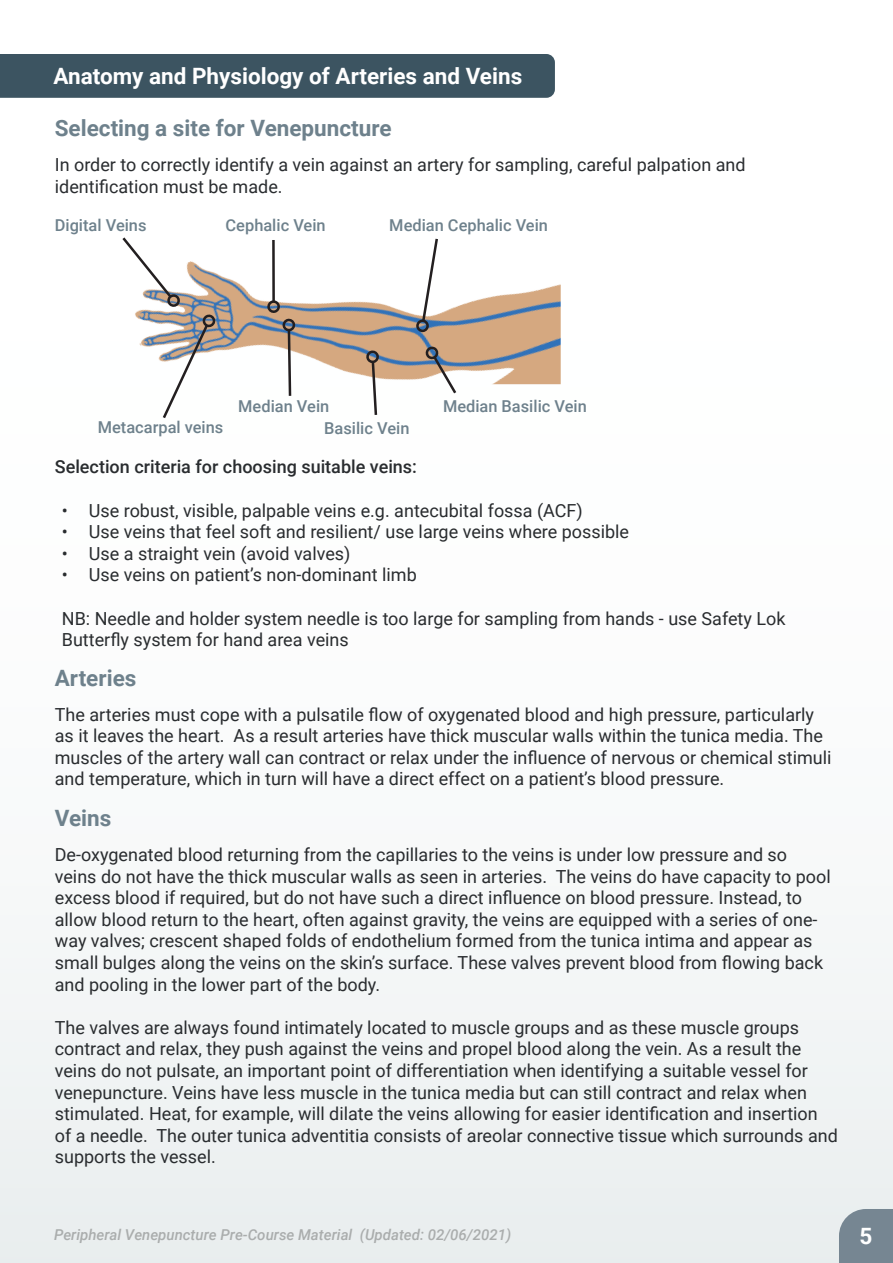
<style>
.page{position:relative;width:893px;height:1263px;background:#fff}
.page>*{position:absolute;margin:0;border:0;box-sizing:border-box;transform-origin:0 0}
.t1{font:700 22.5px "Roboto";color:#6e818c}
.t2{font:700 22.5px "Roboto";color:#fff}
.Para{font:18px/21.6px "Roboto";color:#292c2f}
.Para-2{font:500 18px "Roboto";color:#292c2f}
.para{font:500 16.35px "Roboto";color:#6e818c}
.t3{font:italic 500 15px "Roboto";color:#aaadad}
</style>
<div class="page">
<div style="left:839px;top:1209px;width:54px;height:54px;background:#768692"></div>
<div style="left:0;top:54px;width:555px;height:44px;background:#3c5461"></div>
<img style="left:217px;top:273px;width:344px;height:111px">
<svg style="left:122px;top:237px;width:95px;height:182px"></svg>
<hr style="left:272px;top:240px;width:3px;height:62px;background:#231f20">
<svg style="left:266px;top:298px;width:31px;height:98px"></svg>
<svg style="left:364px;top:348px;width:17px;height:67px"></svg>
<svg style="left:420px;top:238px;width:20px;height:86px"></svg>
<div style="left:416px;top:319px;width:13px;height:13px;border:3px solid #231f20;border-radius:50%"></div>
<svg style="left:423px;top:344px;width:36px;height:50px"></svg>
<p class="t2" style="left:54px;top:60px;width:470px">Anatomy and Physiology of Arteries and Veins</p>
<p class="t1" style="left:55px;top:112px;width:338px">Selecting a site for Venepuncture</p>
<p class="Para" style="left:55px;top:153px;width:692px">In order to correctly identify a vein against an artery for sampling, careful palpation and identification must be made.</p>
<p class="para" style="left:55px;top:214px;width:93px">Digital Veins</p>
<p class="para" style="left:226px;top:214px;width:102px">Cephalic Vein</p>
<p class="para" style="left:389px;top:214px;width:160px">Median Cephalic Vein</p>
<p class="para" style="left:98px;top:416px;width:127px">Metacarpal veins</p>
<p class="para" style="left:238px;top:394px;width:92px">Median Vein</p>
<p class="para" style="left:324px;top:416px;width:87px">Basilic Vein</p>
<p class="para" style="left:443px;top:394px;width:145px">Median Basilic Vein</p>
<p class="Para-2" style="left:55px;top:454px;width:364px">Selection criteria for choosing suitable veins:</p>
<p class="Para" style="left:62px;top:499px;width:522px">• Use robust, visible, palpable veins e.g. antecubital fossa (ACF)</p>
<p class="Para" style="left:62px;top:520px;width:569px">• Use veins that feel soft and resilient/ use large veins where possible</p>
<p class="Para" style="left:62px;top:542px;width:290px">• Use a straight vein (avoid valves)</p>
<p class="Para" style="left:62px;top:563px;width:356px">• Use veins on patient’s non-dominant limb</p>
<p class="Para" style="left:62px;top:607px;width:725px">NB: Needle and holder system needle is too large for sampling from hands - use Safety Lok<br>Butterfly system for hand area veins</p>
<p class="t1" style="left:55px;top:662px;width:83px">Arteries</p>
<p class="Para" style="left:55px;top:703px;width:778px">The arteries must cope with a pulsatile flow of oxygenated blood and high pressure, particularly as it leaves the heart. As a result arteries have thick muscular walls within the tunica media. The muscles of the artery wall can contract or relax under the influence of nervous or chemical stimuli and temperature, which in turn will have a direct effect on a patient’s blood pressure.</p>
<p class="t1" style="left:55px;top:802px;width:58px">Veins</p>
<p class="Para" style="left:55px;top:843px;width:777px">De-oxygenated blood returning from the capillaries to the veins is under low pressure and so veins do not have the thick muscular walls as seen in arteries. The veins do have capacity to pool excess blood if required, but do not have such a direct influence on blood pressure. Instead, to allow blood return to the heart, often against gravity, the veins are equipped with a series of one&shy;way valves; crescent shaped folds of endothelium formed from the tunica intima and appear as small bulges along the veins on the skin’s surface. These valves prevent blood from flowing back and pooling in the lower part of the body.</p>
<p class="Para" style="left:55px;top:1016px;width:785px">The valves are always found intimately located to muscle groups and as these muscle groups contract and relax, they push against the veins and propel blood along the vein. As a result the veins do not pulsate, an important point of differentiation when identifying a suitable vessel for venepuncture. Veins have less muscle in the tunica media but can still contract and relax when stimulated. Heat, for example, will dilate the veins allowing for easier identification and insertion of a needle. The outer tunica adventitia consists of areolar connective tissue which surrounds and supports the vessel.</p>
<p class="t3" style="left:54px;top:1224px;width:459px">Peripheral Venepuncture Pre-Course Material (Updated: 02/06/2021)</p>
<p class="t2" style="left:859px;top:1220px;width:14px">5</p>
</div>
